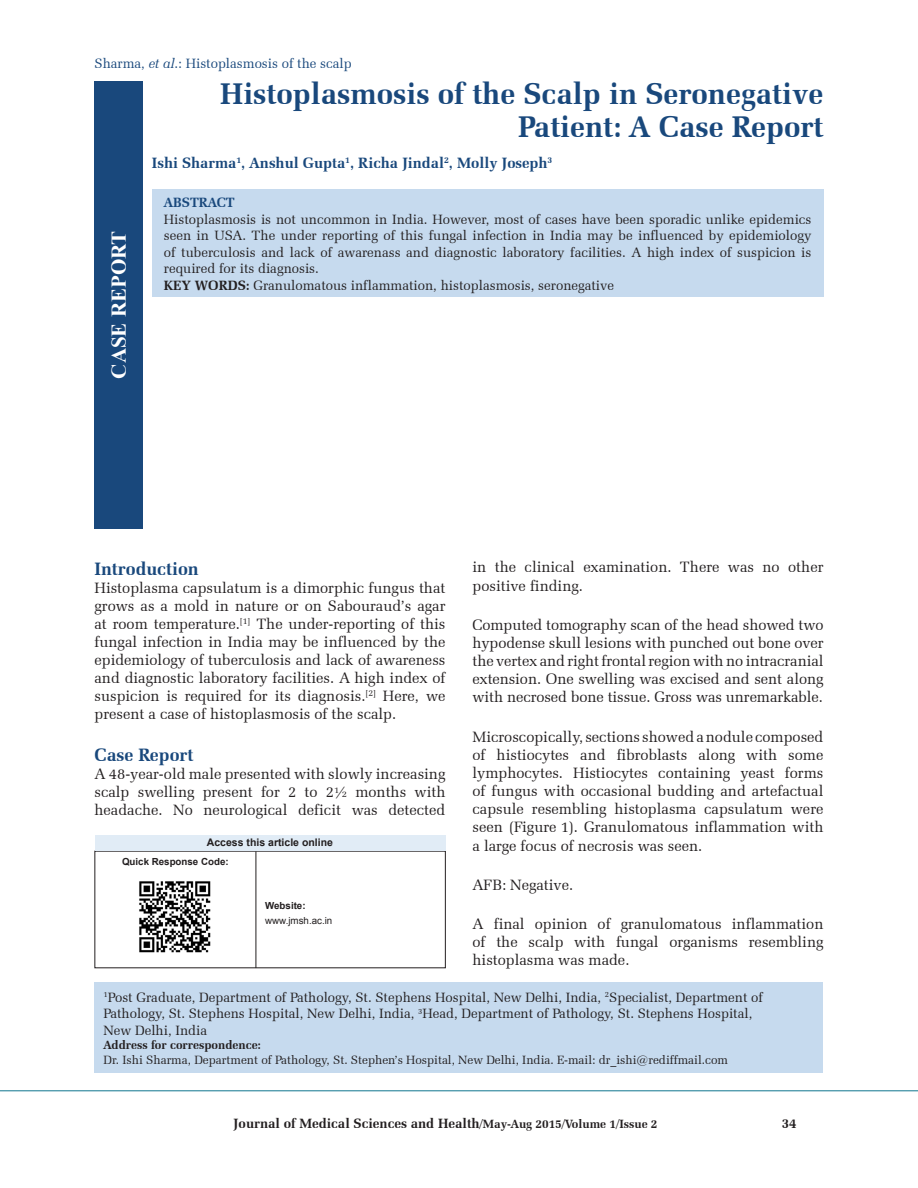
<style>
.page{position:relative;width:918px;height:1188px;background:#fff}
.page>*{position:absolute;margin:0;border:0;box-sizing:border-box;transform-origin:0 0}
.AT{font:700 30px/33px "Zapf Elliptical 711 BT";color:#19487c;text-align:right}
.AH{font:700 21px "Times New Roman";color:#fff}
.t1{font:700 18px "Zapf Elliptical 711 BT";color:#19487c}
.TX{font:15px/18.1px "Zapf Elliptical 711 BT";color:#231f20;text-align:justify}
.AU{font:700 15px "Zapf Elliptical 711 BT";color:#19487c}
.ABS_1{font:13.5px/16.5px "Zapf Elliptical 711 BT";color:#231f20;text-align:justify}
.AFF{font:13.5px/16.5px "Zapf Elliptical 711 BT";color:#231f20}
.RF{font:700 13.5px "Zapf Elliptical 711 BT";color:#231f20}
.KWD{font:13.5px "Zapf Elliptical 711 BT";color:#231f20}
.t2{font:13.5px "Zapf Elliptical 711 BT";color:#19487c}
.ABSH{font:700 13.5px "Zapf Elliptical 711 BT";color:#19487c}
.ADD{font:12px/14.4px "Zapf Elliptical 711 BT";color:#231f20}
.AAO{font:700 10.5px "Arial";color:#231f20}
.QRC{font:700 9.75px "Arial";color:#231f20}
.WEB_TX{font:9.75px "Arial";color:#231f20}
.WEB{font:700 9.75px "Arial";color:#231f20}
.s1{font-style:italic}
.s2{font-weight:700}
.s3{font-size:12px}
</style>
<div class="page">
<hr style="left:0;top:1090px;width:918px;height:1px;background:#2a849b">
<div style="left:152px;top:189px;width:672px;height:108px;background:#c6daee"></div>
<div style="left:94px;top:982px;width:729px;height:90px;background:#c6daee"></div>
<div style="left:95px;top:835px;width:351px;height:16px;background:#e1ecf6"></div>
<hr style="left:256px;top:851px;width:1px;height:117px;background:#231f20">
<img style="left:139px;top:881px;width:72px;height:72px">
<div style="left:94px;top:81px;width:49px;height:447px;background:#19487c"></div>
<p class="t2" style="left:94px;top:55px;width:259px">Sharma, <span class="s1">et al</span>.: Histoplasmosis of the scalp</p>
<p class="AH" style="left:104px;top:379px;width:150px;rotate:-90deg">CASE REPORT</p>
<p class="AT" style="left:220px;top:77px;width:605px">Histoplasmosis of the Scalp in Seronegative<br>Patient: A Case Report</p>
<p class="AU" style="left:152px;top:154px;width:402px">Ishi Sharma<sup>1</sup>, Anshul Gupta<sup>1</sup>, Richa Jindal<sup>2</sup>, Molly Joseph<sup>3</sup></p>
<p class="ABSH" style="left:164px;top:194px;width:72px">ABSTRACT</p>
<p class="ABS_1" style="left:164px;top:211px;width:649px">Histoplasmosis is not uncommon in India. However, most of cases have been sporadic unlike epidemics seen in USA. The under reporting of this fungal infection in India may be influenced by epidemiology of tuberculosis and lack of awarenass and diagnostic laboratory facilities. A high index of suspicion is required for its diagnosis.</p>
<p class="KWD" style="left:164px;top:277px;width:452px"><span class="s2">KEY WORDS:</span> Granulomatous inflammation, histoplasmosis, seronegative</p>
<h1 class="t1" style="left:94px;top:558px;width:106px">Introduction</h1>
<p class="TX" style="left:94px;top:579px;width:353px">Histoplasma capsulatum is a dimorphic fungus that grows as a mold in nature or on Sabouraud’s agar at room temperature.<sup>[1]</sup> The under-reporting of this fungal infection in India may be influenced by the epidemiology of tuberculosis and lack of awareness and diagnostic laboratory facilities. A high index of suspicion is required for its diagnosis.<sup>[2]</sup> Here, we present a case of histoplasmosis of the scalp.</p>
<h1 class="t1" style="left:94px;top:744px;width:100px">Case Report</h1>
<p class="TX" style="left:94px;top:765px;width:353px">A 48-year-old male presented with slowly increasing scalp swelling present for 2 to 2½ months with headache. No neurological deficit was detected</p>
<p class="AAO" style="left:207px;top:835px;width:128px">Access this article online</p>
<p class="QRC" style="left:122px;top:854px;width:108px">Quick Response Code:</p>
<p class="WEB" style="left:265px;top:898px;width:42px">Website:</p>
<p class="WEB_TX" style="left:265px;top:913px;width:69px">www.jmsh.ac.in</p>
<p class="TX" style="left:472px;top:558px;width:352px">in the clinical examination. There was no other positive finding.</p>
<p class="TX" style="left:472px;top:615px;width:353px">Computed tomography scan of the head showed two hypodense skull lesions with punched out bone over the vertex and right frontal region with no intracranial extension. One swelling was excised and sent along with necrosed bone tissue. Gross was unremarkable.</p>
<p class="TX" style="left:472px;top:727px;width:353px">Microscopically, sections showed a nodule composed of histiocytes and fibroblasts along with some lymphocytes. Histiocytes containing yeast forms of fungus with occasional budding and artefactual capsule resembling histoplasma capsulatum were seen (Figure 1). Granulomatous inflammation with a large focus of necrosis was seen.</p>
<p class="TX" style="left:472px;top:875px;width:102px">AFB: Negative.</p>
<p class="TX" style="left:472px;top:915px;width:352px">A final opinion of granulomatous inflammation of the scalp with fungal organisms resembling histoplasma was made.</p>
<p class="AFF" style="left:104px;top:989px;width:661px"><sup>1</sup>Post Graduate, Department of Pathology, St. Stephens Hospital, New Delhi, India, <sup>2</sup>Specialist, Department of<br>Pathology, St. Stephens Hospital, New Delhi, India, <sup>3</sup>Head, Department of Pathology, St. Stephens Hospital,<br>New Delhi, India</p>
<p class="ADD" style="left:104px;top:1038px;width:626px"><span class="s2">Address for correspondence:<br></span>Dr. Ishi Sharma, Department of Pathology, St. Stephen’s Hospital, New Delhi, India. E-mail: dr_ishi@rediffmail.com</p>
<p class="RF" style="left:234px;top:1115px;width:425px">Journal of Medical Sciences and Health<span class="s3">/May-Aug 2015/Volume 1/Issue 2</span></p>
<p class="RF" style="left:782px;top:1115px;width:16px">34</p>
</div>
